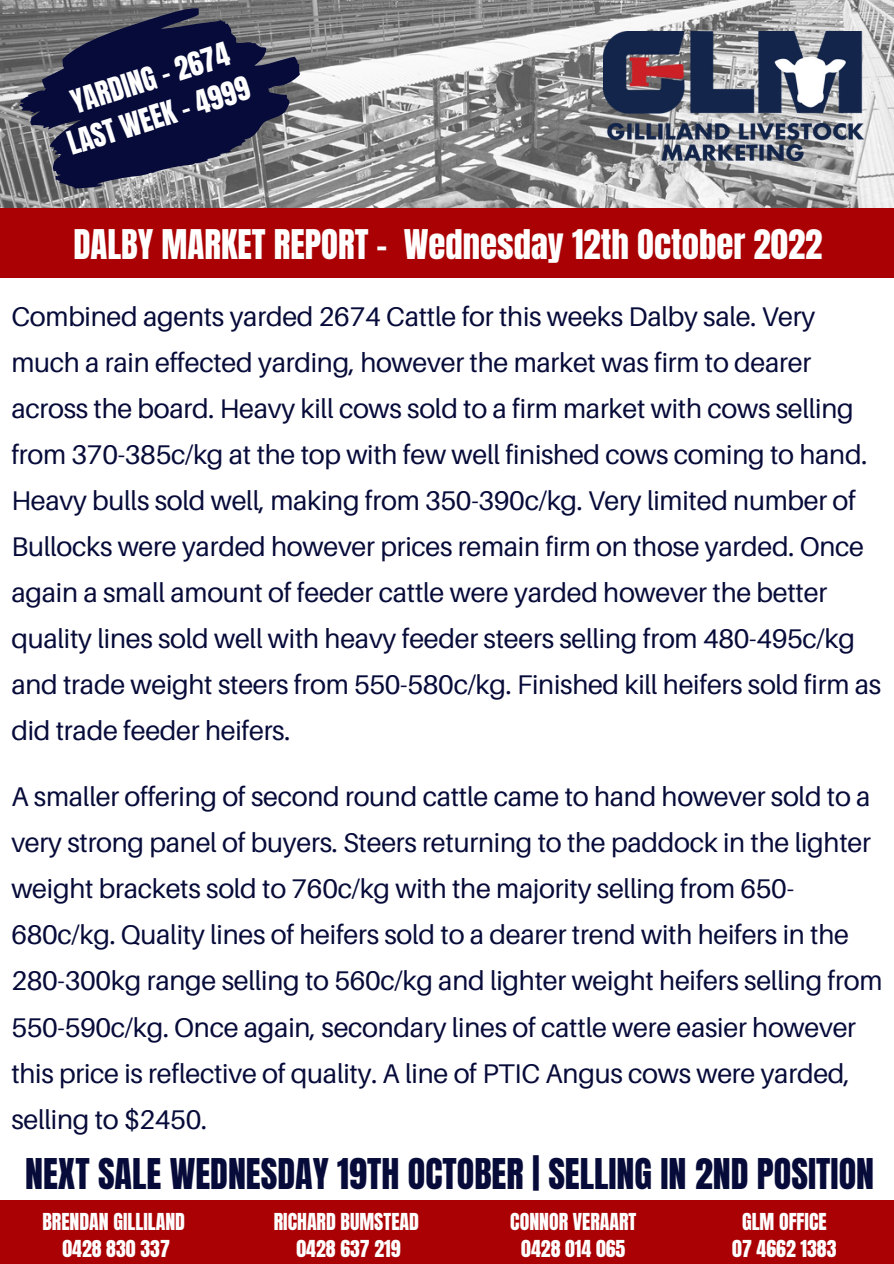
<style>
.page{position:relative;width:894px;height:1264px;background:#fff}
.page>*{position:absolute;margin:0;border:0;box-sizing:border-box;transform-origin:0 0}
.t1{font:36px "Anton";color:#070b39}
.t2{font:34.8px "Anton";color:#fff}
.t3{font:27.9px/38.5px "Anton";color:#fff;text-align:center}
.t4{font:27px/46px "Aileron";letter-spacing:-.01em;color:#070b39}
.t5{font:19.8px/27px "Anton";color:#fff;text-align:center}
</style>
<div class="page">
<img style="left:0;top:0;width:893px;height:208px">
<div style="left:0;top:208px;width:893px;height:70px;background:#aa0204"></div>
<img style="left:603px;top:32px;width:260px;height:128px">
<div style="left:0;top:1200px;width:893px;height:63px;background:#aa0204"></div>
<svg style="left:19px;top:8px;width:281px;height:180px;background:#363854"></svg>
<p class="t3" style="left:51px;top:90px;width:191px;rotate:-18deg">YARDING - 2674<br>LAST WEEK - 4999</p>
<p class="t2" style="left:73px;top:220px;width:750px">DALBY MARKET REPORT - Wednesday 12th October 2022</p>
<p class="t4" style="left:11px;top:292px;width:871px">Combined agents yarded 2674 Cattle for this weeks Dalby sale. Very much a rain effected yarding, however the market was firm to dearer across the board. Heavy kill cows sold to a firm market with cows selling from 370-385c/kg at the top with few well finished cows coming to hand.<br>Heavy bulls sold well, making from 350-390c/kg. Very limited number of Bullocks were yarded however prices remain firm on those yarded. Once again a small amount of feeder cattle were yarded however the better quality lines sold well with heavy feeder steers selling from 480-495c/kg and trade weight steers from 550-580c/kg. Finished kill heifers sold firm as did trade feeder heifers.</p>
<p class="t4" style="left:11px;top:773px;width:872px">A smaller offering of second round cattle came to hand however sold to a very strong panel of buyers. Steers returning to the paddock in the lighter weight brackets sold to 760c/kg with the majority selling from 650- 680c/kg. Quality lines of heifers sold to a dearer trend with heifers in the 280-300kg range selling to 560c/kg and lighter weight heifers selling from 550-590c/kg. Once again, secondary lines of cattle were easier however this price is reflective of quality. A line of PTIC Angus cows were yarded, selling to $2450.</p>
<h1 class="t1" style="left:25px;top:1147px;width:850px">NEXT SALE WEDNESDAY 19TH OCTOBER | SELLING IN 2ND POSITION</h1>
<p class="t5" style="left:42px;top:1208px;width:144px">BRENDAN GILLILAND<br>0428 830 337</p>
<p class="t5" style="left:273px;top:1208px;width:147px">RICHARD BUMSTEAD<br>0428 637 219</p>
<p class="t5" style="left:510px;top:1208px;width:128px">CONNOR VERAART<br>0428 014 065</p>
<p class="t5" style="left:732px;top:1208px;width:106px">GLM OFFICE<br>07 4662 1383</p>
</div>
